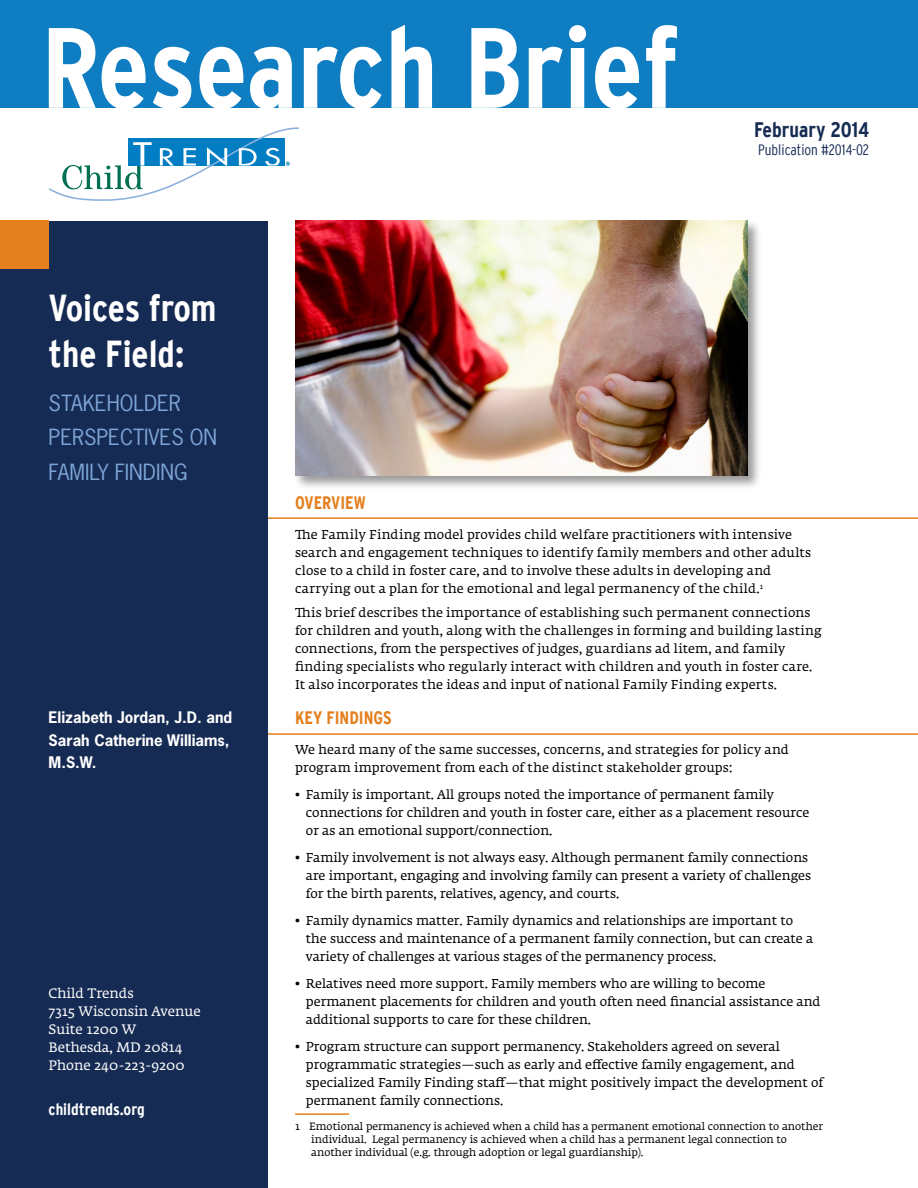
<style>
.page{position:relative;width:918px;height:1188px;background:#fff}
.page>*{position:absolute;margin:0;border:0;box-sizing:border-box;transform-origin:0 0}
.t1{font:700 condensed 114px "Interstate";letter-spacing:-.005em;color:#fff}
.t2{font:700 condensed 37.5px/46.5px "Interstate";color:#fff}
.t3{font:21px/34.5px "News Gothic Std";color:#7da5d7}
.t4{font:700 condensed 21px "Interstate";color:#162b53}
.t5{font:700 condensed 18px "Interstate";color:#e37f1c}
.t6{font:700 condensed 16.5px "Interstate";color:#fff}
.t7{font:700 15px/22.5px "News Gothic Std";color:#fff}
.t8{font:300 condensed 15px "Interstate";color:#162b53}
.t9{font:13.5px/18px "Fedra Serif A Std";color:#fff}
.t10{font:12.75px/18px "Fedra Serif A Std";color:#000}
.t11{font:10.5px/12.8px "Fedra Serif A Std";color:#000}
</style>
<div class="page">
<hr style="left:248px;top:517px;width:670px;height:2px;background:#e37f1c">
<hr style="left:248px;top:733px;width:670px;height:2px;background:#e37f1c">
<div style="left:0;top:0;width:268px;height:1188px;background:#162b53"></div>
<div style="left:0;top:0;width:918px;height:108px;background:#0e7dc2"></div>
<div style="left:0;top:108px;width:918px;height:112px;background:#fff"></div>
<div style="left:0;top:221px;width:49px;height:48px;background:#e37f1c"></div>
<hr style="left:295px;top:1113px;width:54px;height:2px;background:#e37f1c">
<div style="left:294px;top:219px;width:468px;height:271px;background:#000;opacity:.4"></div>
<img style="left:295px;top:221px;width:452px;height:255px">
<svg style="left:49px;top:127px;width:250px;height:74px"></svg>
<h1 class="t1" style="left:41px;top:4px;width:639px">Research Brief</h1>
<h2 class="t2" style="left:49px;top:284px;width:169px">Voices from the Field:</h2>
<h3 class="t3" style="left:49px;top:385px;width:170px">STAKEHOLDER<br>PERSPECTIVES ON<br>FAMILY FINDING</h3>
<h3 class="t4" style="left:754px;top:118px;width:117px">February 2014</h3>
<p class="t8" style="left:758px;top:141px;width:112px">Publication #2014-02</p>
<p class="t7" style="left:49px;top:706px;width:185px">Elizabeth Jordan, J.D. and<br>Sarah Catherine Williams,<br>M.S.W.</p>
<p class="t9" style="left:49px;top:985px;width:154px">Child Trends<br>7315 Wisconsin Avenue<br>Suite 1200 W<br>Bethesda, MD 20814<br>Phone 240-223-9200</p>
<p class="t6" style="left:49px;top:1100px;width:98px">childtrends.org</p>
<h3 class="t5" style="left:295px;top:493px;width:72px">OVERVIEW</h3>
<p class="t10" style="left:295px;top:527px;width:518px">The Family Finding model provides child welfare practitioners with intensive search and engagement techniques to identify family members and other adults close to a child in foster care, and to involve these adults in developing and carrying out a plan for the emotional and legal permanency of the child.<sup>1</sup></p>
<p class="t10" style="left:295px;top:605px;width:528px">This brief describes the importance of establishing such permanent connections for children and youth, along with the challenges in forming and building lasting connections, from the perspectives of judges, guardians ad litem, and family finding specialists who regularly interact with children and youth in foster care.<br>It also incorporates the ideas and input of national Family Finding experts.</p>
<h3 class="t5" style="left:295px;top:707px;width:98px">KEY FINDINGS</h3>
<p class="t10" style="left:295px;top:741px;width:495px">We heard many of the same successes, concerns, and strategies for policy and program improvement from each of the distinct stakeholder groups:</p>
<p class="t10" style="left:306px;top:786px;width:505px;text-indent:-11px">• Family is important. All groups noted the importance of permanent family connections for children and youth in foster care, either as a placement resource or as an emotional support/connection.</p>
<p class="t10" style="left:306px;top:849px;width:507px;text-indent:-11px">• Family involvement is not always easy. Although permanent family connections are important, engaging and involving family can present a variety of challenges for the birth parents, relatives, agency, and courts.</p>
<p class="t10" style="left:306px;top:912px;width:509px;text-indent:-11px">• Family dynamics matter. Family dynamics and relationships are important to the success and maintenance of a permanent family connection, but can create a variety of challenges at various stages of the permanency process.</p>
<p class="t10" style="left:306px;top:975px;width:516px;text-indent:-11px">• Relatives need more support. Family members who are willing to become permanent placements for children and youth often need financial assistance and additional supports to care for these children.</p>
<p class="t10" style="left:306px;top:1038px;width:519px;text-indent:-11px">• Program structure can support permanency. Stakeholders agreed on several programmatic strategies—such as early and effective family engagement, and specialized Family Finding staff—that might positively impact the development of permanent family connections.</p>
<p class="t11" style="left:311px;top:1121px;width:513px;text-indent:-16px">1 Emotional permanency is achieved when a child has a permanent emotional connection to another individual. Legal permanency is achieved when a child has a permanent legal connection to another individual (e.g. through adoption or legal guardianship).</p>
</div>
